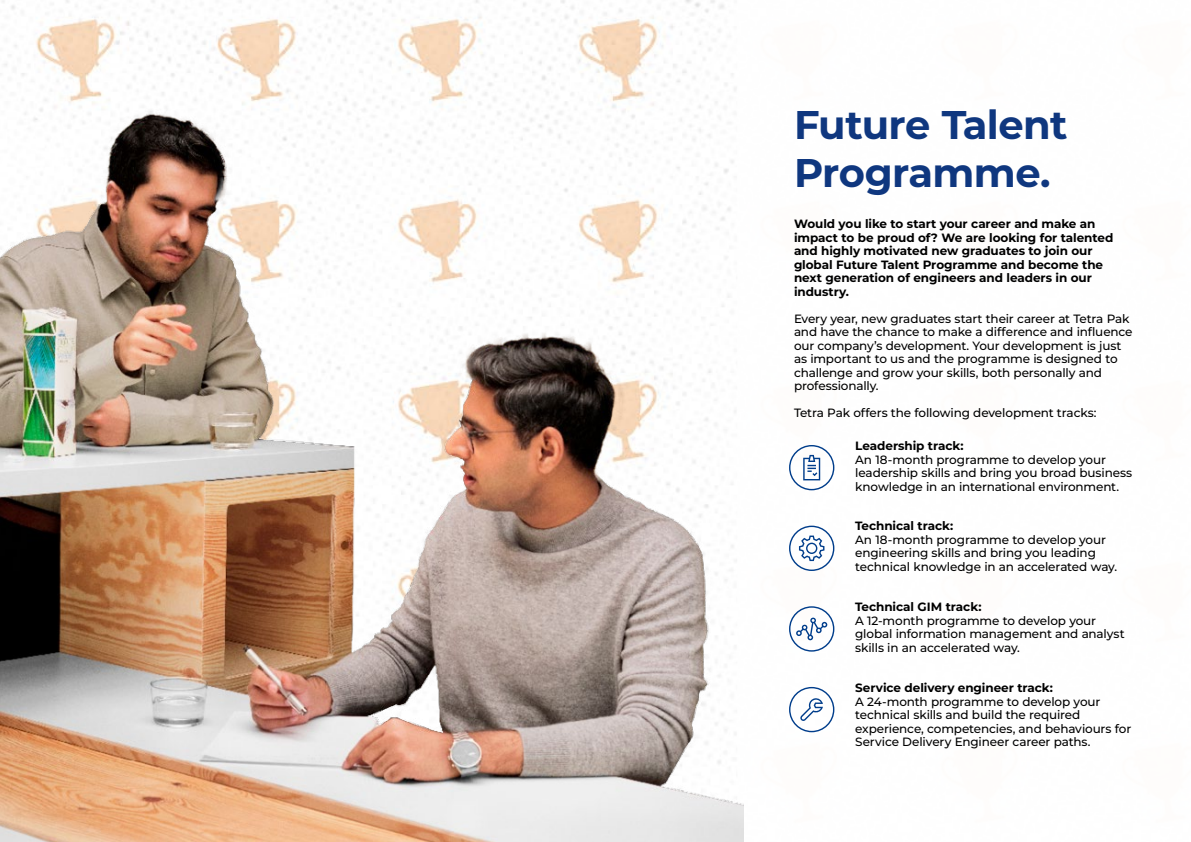
<style>
.page{position:relative;width:1191px;height:842px;background:#fff}
.page>*{position:absolute;margin:0;border:0;box-sizing:border-box;transform-origin:0 0}
.t1{font:700 40px/48px "Montserrat";letter-spacing:-.015em;color:#0f377f}
.t2{font:500 12px/13.5px "Montserrat";letter-spacing:-.01em;color:#000}
.t3{font:700 12px/13.5px "Montserrat";letter-spacing:-.005em;color:#000}
</style>
<div class="page">
<img style="left:0;top:0;width:744px;height:842px">
<svg style="left:789px;top:445px;width:45px;height:45px"></svg>
<svg style="left:789px;top:687px;width:45px;height:45px"></svg>
<svg style="left:789px;top:526px;width:45px;height:45px"></svg>
<svg style="left:789px;top:606px;width:45px;height:46px"></svg>
<h1 class="t1" style="left:794px;top:99px;width:275px">Future Talent<br>Programme.</h1>
<p class="t3" style="left:794px;top:217px;width:321px">Would you like to start your career and make an impact to be proud of? We are looking for talented and highly motivated new graduates to join our global Future Talent Programme and become the next generation of engineers and leaders in our industry.</p>
<p class="t2" style="left:794px;top:311px;width:340px">Every year, new graduates start their career at Tetra Pak and have the chance to make a difference and influence our company’s development. Your development is just as important to us and the programme is designed to challenge and grow your skills, both personally and professionally.</p>
<p class="t2" style="left:794px;top:406px;width:304px">Tetra Pak offers the following development tracks:</p>
<p class="t3" style="left:855px;top:438px;width:110px">Leadership track:</p>
<p class="t2" style="left:855px;top:452px;width:278px">An 18-month programme to develop your leadership skills and bring you broad business knowledge in an international environment.</p>
<p class="t3" style="left:855px;top:518px;width:100px">Technical track:</p>
<p class="t2" style="left:855px;top:532px;width:263px">An 18-month programme to develop your engineering skills and bring you leading technical knowledge in an accelerated way.</p>
<p class="t3" style="left:855px;top:600px;width:128px">Technical GIM track:</p>
<p class="t2" style="left:855px;top:613px;width:271px">A 12-month programme to develop your global information management and analyst skills in an accelerated way.</p>
<p class="t3" style="left:855px;top:681px;width:199px">Service delivery engineer track:</p>
<p class="t2" style="left:855px;top:694px;width:278px">A 24-month programme to develop your technical skills and build the required experience, competencies, and behaviours for Service Delivery Engineer career paths.</p>
</div>
